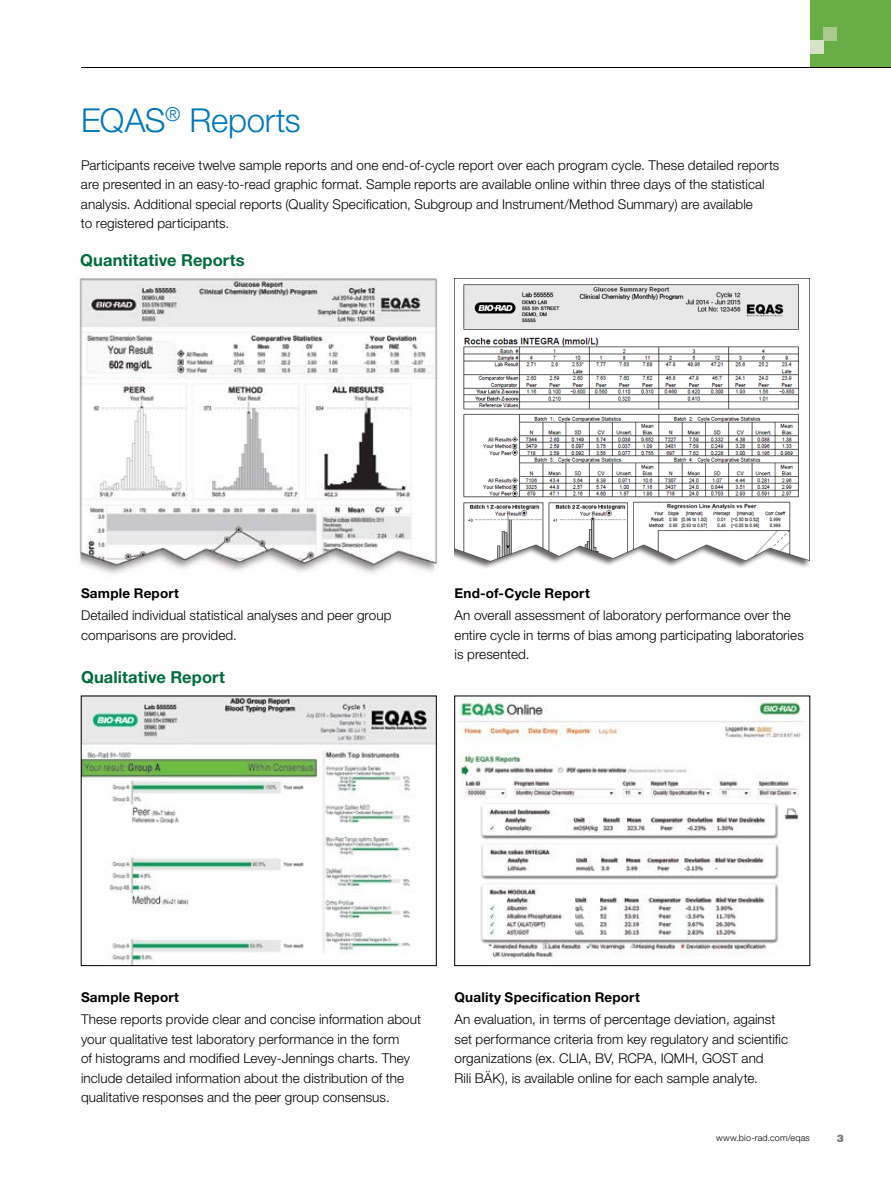
<style>
.page{position:relative;width:891px;height:1188px;background:#fff}
.page>*{position:absolute;margin:0;border:0;box-sizing:border-box;transform-origin:0 0}
.t1{font:300 33px "Helvetica Neue LT Pro";letter-spacing:-.01em;color:#0077b8}
.t2{font:700 16.5px "Helvetica Neue LT Pro";letter-spacing:.005em;color:#006b3d}
.t3{font:300 13.5px/19.5px "Helvetica Neue LT Pro";letter-spacing:.005em;color:#000}
.t4{font:700 13.5px "Helvetica Neue LT Pro";letter-spacing:.015em;color:#000}
.t5{font:900 10.5px "Helvetica Neue LT Pro";color:#77787b}
.t6{font:300 9px "Helvetica Neue LT Pro";letter-spacing:.02em;color:#000}
</style>
<div class="page">
<div style="left:810px;top:0;width:81px;height:68px;background:#68ad45"></div>
<hr style="left:81px;top:67px;width:810px;height:1px;background:#000">
<div style="left:824px;top:27px;width:13px;height:13px;background:#aaca8f"></div>
<div style="left:810px;top:40px;width:14px;height:14px;background:#d6e3c7"></div>
<img style="left:455px;top:278px;width:355px;height:290px">
<img style="left:79px;top:276px;width:359px;height:298px">
<img style="left:457px;top:698px;width:348px;height:261px">
<div style="left:454px;top:696px;width:356px;height:270px;border:1px solid #000"></div>
<img style="left:83px;top:698px;width:352px;height:266px">
<div style="left:81px;top:696px;width:356px;height:270px;border:1px solid #000"></div>
<h1 class="t1" style="left:81px;top:100px;width:221px">EQAS<sup>®</sup> Reports</h1>
<p class="t3" style="left:81px;top:155px;width:700px">Participants receive twelve sample reports and one end-of-cycle report over each program cycle. These detailed reports are presented in an easy-to-read graphic format. Sample reports are available online within three days of the statistical analysis. Additional special reports (Quality Specification, Subgroup and Instrument/Method Summary) are available<br>to registered participants.</p>
<p class="t2" style="left:80px;top:250px;width:166px">Quantitative Reports</p>
<p class="t4" style="left:81px;top:584px;width:100px">Sample Report</p>
<p class="t3" style="left:81px;top:605px;width:312px">Detailed individual statistical analyses and peer group comparisons are provided.</p>
<p class="t2" style="left:81px;top:666px;width:145px">Qualitative Report</p>
<p class="t4" style="left:455px;top:584px;width:137px">End-of-Cycle Report</p>
<p class="t3" style="left:455px;top:605px;width:351px">An overall assessment of laboratory performance over the entire cycle in terms of bias among participating laboratories is presented.</p>
<p class="t4" style="left:81px;top:989px;width:100px">Sample Report</p>
<p class="t3" style="left:81px;top:1010px;width:342px">These reports provide clear and concise information about your qualitative test laboratory performance in the form<br>of histograms and modified Levey-Jennings charts. They include detailed information about the distribution of the qualitative responses and the peer group consensus.</p>
<p class="t4" style="left:455px;top:989px;width:187px">Quality Specification Report</p>
<p class="t3" style="left:455px;top:1010px;width:335px">An evaluation, in terms of percentage deviation, against set performance criteria from key regulatory and scientific organizations (ex. CLIA, BV, RCPA, IQMH, GOST and<br>Rili BÄK), is available online for each sample analyte.</p>
<p class="t6" style="left:716px;top:1133px;width:95px">www.bio-rad.com/eqas</p>
<p class="t5" style="left:837px;top:1132px;width:9px">3</p>
</div>
